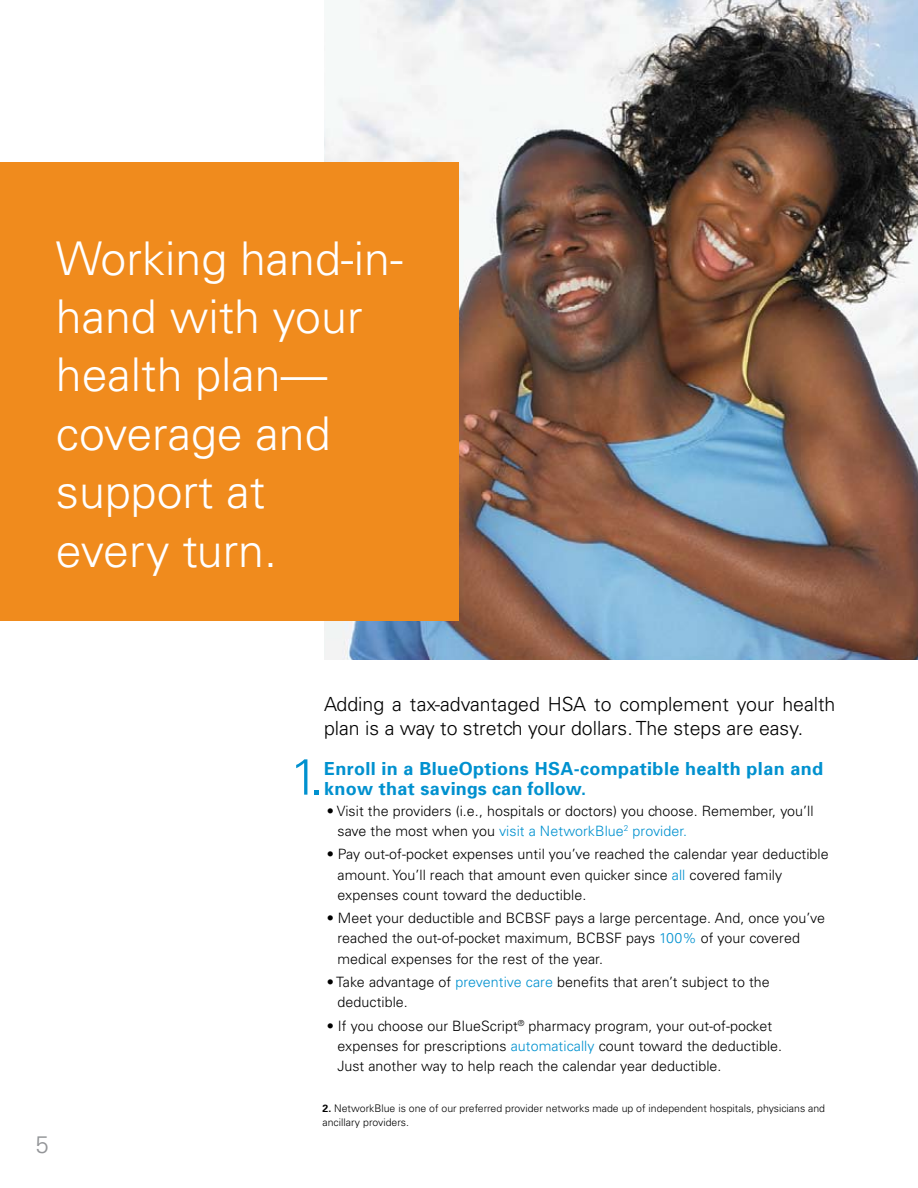
<style>
.page{position:relative;width:918px;height:1188px;background:#fff}
.page>*{position:absolute;margin:0;border:0;box-sizing:border-box;transform-origin:0 0}
.t1{font:300 51px "Univers";color:#0091cf}
.t2{font:300 46.5px/58.5px "Univers";color:#fff}
.t3{font:300 24px "Univers";color:#939598}
.t4{font:300 19.5px/24px "Univers";color:#000}
.t5{font:700 18px/20.2px "Univers";letter-spacing:.02em;color:#0091cf}
.t6{font:300 14.25px/20.2px "Univers";letter-spacing:.005em;color:#000}
.t7{font:300 10.5px/13.5px "Univers";color:#000}
.s1{color:#0091cf}
.s2{font-weight:700}
</style>
<div class="page">
<img style="left:324px;top:0;width:594px;height:660px">
<div style="left:0;top:162px;width:459px;height:459px;background:#f08b1d"></div>
<h2 class="t2" style="left:56px;top:229px;width:349px">Working hand-in&shy;hand with your health plan— coverage and support at<br>every turn.</h2>
<h3 class="t3" style="left:36px;top:1130px;width:15px">5</h3>
<h3 class="t4" style="left:324px;top:692px;width:513px">Adding a tax-advantaged HSA to complement your health plan is a way to stretch your dollars. The steps are easy.</h3>
<p class="t5" style="left:324px;top:759px;width:501px">Enroll in a BlueOptions HSA-compatible health plan and know that savings can follow.</p>
<p class="t6" style="left:338px;top:800px;width:478px;text-indent:-11px">• Visit the providers (i.e., hospitals or doctors) you choose. Remember, you’ll save the most when you <span class="s1">visit a NetworkBlue</span><sup>2</sup> <span class="s1">provider.</span></p>
<p class="t6" style="left:338px;top:844px;width:493px;text-indent:-11px">• Pay out-of-pocket expenses until you’ve reached the calendar year deductible amount. You’ll reach that amount even quicker since <span class="s1">all</span> covered family expenses count toward the deductible.</p>
<p class="t6" style="left:338px;top:908px;width:489px;text-indent:-11px">• Meet your deductible and BCBSF pays a large percentage. And, once you’ve reached the out-of-pocket maximum, BCBSF pays <span class="s1">100%</span> of your covered medical expenses for the rest of the year.</p>
<p class="t6" style="left:338px;top:972px;width:434px;text-indent:-11px">• Take advantage of <span class="s1">preventive care</span> benefits that aren’t subject to the deductible.</p>
<p class="t6" style="left:337px;top:1016px;width:446px;text-indent:-11px">• If you choose our BlueScript<sup>®</sup> pharmacy program, your out-of-pocket expenses for prescriptions <span class="s1">automatically</span> count toward the deductible.<br>Just another way to help reach the calendar year deductible.</p>
<h1 class="t1" style="left:290px;top:746px;width:34px">1.</h1>
<p class="t7" style="left:322px;top:1102px;width:504px"><span class="s2">2.</span> NetworkBlue is one of our preferred provider networks made up of independent hospitals, physicians and ancillary providers.</p>
</div>
